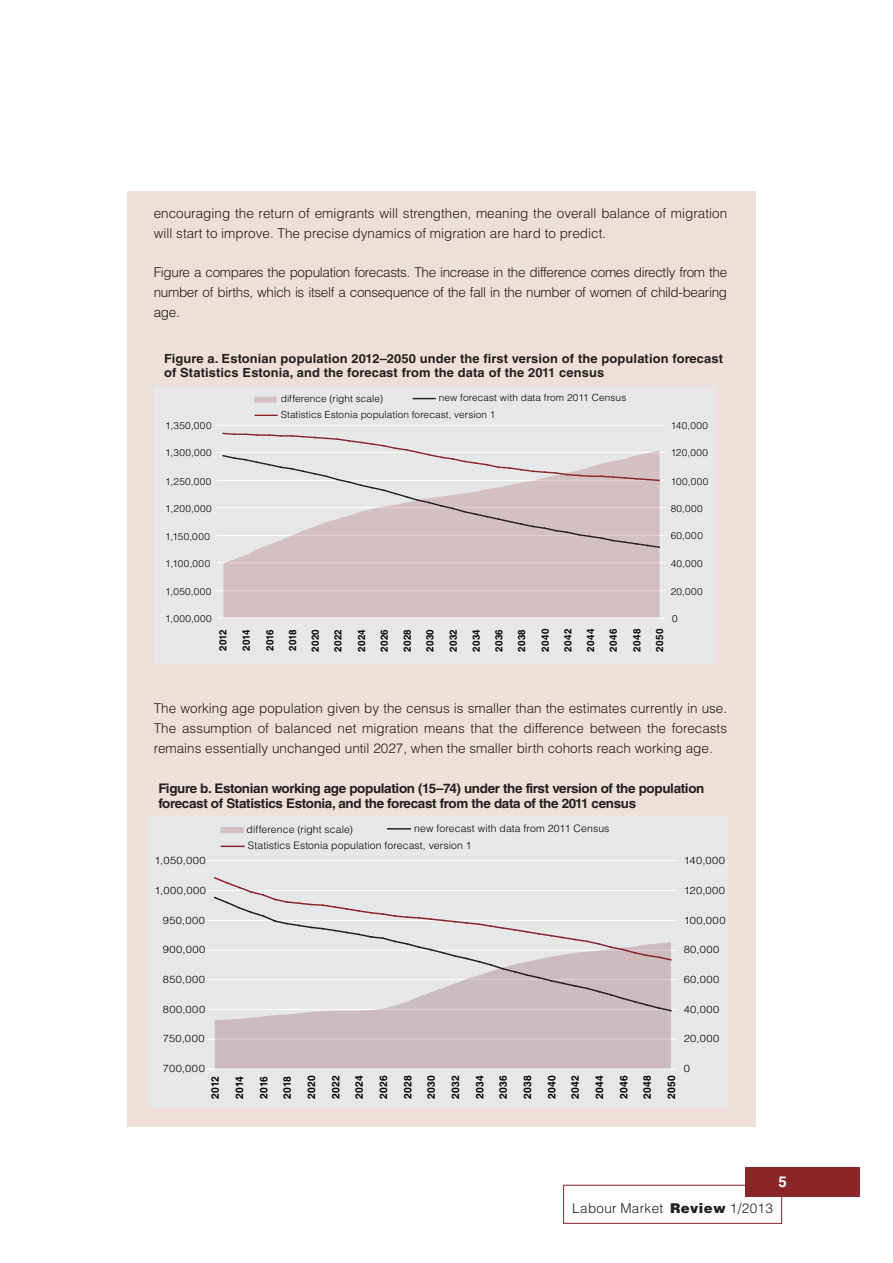
<style>
.page{position:relative;width:893px;height:1263px;background:#fff}
.page>*{position:absolute;margin:0;border:0;box-sizing:border-box;transform-origin:0 0}
.t1{font:700 15px "Helvetica LT Std";color:#fff}
.t2{font:300 13.5px/19.8px "Helvetica LT Std";color:#231f20;text-align:justify}
.t3{font:300 13.5px "Helvetica LT Std";letter-spacing:.025em;color:#231f20}
.t4{font:700 13.2px/14.7px "Helvetica LT Std";letter-spacing:-.025em;color:#231f20}
.t5{font:700 12.6px/14px "Helvetica LT Std";letter-spacing:.01em;color:#231f20}
.t6{font:700 10.5px "Helvetica LT Std";letter-spacing:.03em;color:#050504}
.t7{font:300 10.2px "Helvetica LT Std";letter-spacing:.015em;color:#050504;scale:1.09 1}
.t8{font:300 10.2px/17.5px "Helvetica LT Std";letter-spacing:.015em;color:#050504}
.t9{font:700 10.05px "Helvetica LT Std";letter-spacing:.03em;color:#050504}
.t10{font:300 9.75px/16.6px "Helvetica LT Std";letter-spacing:.015em;color:#050504}
.s1{font-weight:900}
</style>
<div class="page">
<div style="left:745px;top:1167px;width:114px;height:30px;background:#8a2528"></div>
<div style="left:128px;top:191px;width:628px;height:936px;background:#eee0d9"></div>
<div style="left:154px;top:386px;width:561px;height:278px;background:#e6e7e9"></div>
<hr style="left:217px;top:590px;width:448px;height:1px;background:#fff">
<hr style="left:217px;top:562px;width:448px;height:1px;background:#fff">
<hr style="left:217px;top:535px;width:448px;height:1px;background:#fff">
<hr style="left:217px;top:507px;width:448px;height:1px;background:#fff">
<hr style="left:217px;top:480px;width:448px;height:1px;background:#fff">
<hr style="left:217px;top:452px;width:448px;height:1px;background:#fff">
<hr style="left:217px;top:425px;width:448px;height:1px;background:#fff">
<div style="left:223px;top:549px;width:437px;height:69px;background:#d3c0c3"></div>
<hr style="left:217px;top:618px;width:448px;height:1px;background:#fff">
<svg style="left:222px;top:432px;width:438px;height:117px"></svg>
<div style="left:255px;top:397px;width:21px;height:5px;background:#d3c0c3"></div>
<svg style="left:413px;top:398px;width:22px;height:1px"></svg>
<svg style="left:255px;top:415px;width:22px;height:1px"></svg>
<div style="left:148px;top:816px;width:580px;height:291px;background:#e6e7e9"></div>
<hr style="left:209px;top:1039px;width:468px;height:1px;background:#fff">
<hr style="left:209px;top:1009px;width:468px;height:1px;background:#fff">
<hr style="left:209px;top:979px;width:468px;height:1px;background:#fff">
<hr style="left:209px;top:950px;width:468px;height:1px;background:#fff">
<hr style="left:209px;top:920px;width:468px;height:1px;background:#fff">
<hr style="left:209px;top:890px;width:468px;height:1px;background:#fff">
<hr style="left:209px;top:860px;width:468px;height:1px;background:#fff">
<div style="left:215px;top:1012px;width:456px;height:57px;background:#ccbcc0"></div>
<hr style="left:209px;top:1069px;width:468px;height:1px;background:#fff">
<svg style="left:205px;top:877px;width:467px;height:135px"></svg>
<hr style="left:221px;top:828px;width:22px;height:4px;background:#d3c0c3">
<svg style="left:388px;top:828px;width:22px;height:1px"></svg>
<hr style="left:221px;top:845px;width:23px;height:2px;background:#8a2528">
<p class="t2" style="left:154px;top:203px;width:575px">encouraging the return of emigrants will strengthen, meaning the overall balance of migration will start to improve. The precise dynamics of migration are hard to predict.</p>
<p class="t2" style="left:154px;top:263px;width:575px">Figure a compares the population forecasts. The increase in the difference comes directly from the number of births, which is itself a consequence of the fall in the number of women of child-bearing age.</p>
<p class="t5" style="left:164px;top:351px;width:561px">Figure a. Estonian population 2012–2050 under the first version of the population forecast of Statistics Estonia, and the forecast from the data of the 2011 census</p>
<p class="t10" style="left:281px;top:389px;width:347px;text-indent:158px">new forecast with data from 2011 Census<br>Statistics Estonia population forecast, version 1</p>
<p class="t10" style="left:281px;top:390px;width:104px">difference (right scale)</p>
<p class="t10" style="left:165px;top:417px;width:48px">1,350,000</p>
<p class="t10" style="left:671px;top:417px;width:39px">140,000</p>
<p class="t10" style="left:671px;top:444px;width:39px">120,000</p>
<p class="t10" style="left:671px;top:473px;width:39px">100,000</p>
<p class="t10" style="left:671px;top:500px;width:34px">80,000</p>
<p class="t10" style="left:671px;top:527px;width:34px">60,000</p>
<p class="t10" style="left:671px;top:555px;width:34px">40,000</p>
<p class="t10" style="left:671px;top:583px;width:34px">20,000</p>
<p class="t10" style="left:672px;top:610px;width:7px">0</p>
<p class="t9" style="left:217px;top:651px;width:23px;rotate:-90deg">2012</p>
<p class="t9" style="left:240px;top:651px;width:23px;rotate:-90deg">2014</p>
<p class="t9" style="left:264px;top:651px;width:24px;rotate:-90deg">2016</p>
<p class="t9" style="left:286px;top:651px;width:23px;rotate:-90deg">2018</p>
<p class="t9" style="left:309px;top:652px;width:24px;rotate:-90deg">2020</p>
<p class="t9" style="left:332px;top:652px;width:24px;rotate:-90deg">2022</p>
<p class="t9" style="left:356px;top:652px;width:24px;rotate:-90deg">2024</p>
<p class="t9" style="left:378px;top:652px;width:24px;rotate:-90deg">2026</p>
<p class="t9" style="left:401px;top:652px;width:24px;rotate:-90deg">2028</p>
<p class="t9" style="left:424px;top:652px;width:24px;rotate:-90deg">2030</p>
<p class="t9" style="left:447px;top:652px;width:24px;rotate:-90deg">2032</p>
<p class="t9" style="left:470px;top:652px;width:24px;rotate:-90deg">2034</p>
<p class="t9" style="left:493px;top:652px;width:24px;rotate:-90deg">2036</p>
<p class="t9" style="left:516px;top:652px;width:24px;rotate:-90deg">2038</p>
<p class="t9" style="left:539px;top:652px;width:24px;rotate:-90deg">2040</p>
<p class="t9" style="left:562px;top:652px;width:24px;rotate:-90deg">2042</p>
<p class="t9" style="left:585px;top:652px;width:24px;rotate:-90deg">2044</p>
<p class="t9" style="left:607px;top:652px;width:24px;rotate:-90deg">2046</p>
<p class="t9" style="left:631px;top:652px;width:24px;rotate:-90deg">2048</p>
<p class="t9" style="left:654px;top:652px;width:24px;rotate:-90deg">2050</p>
<p class="t10" style="left:165px;top:444px;width:48px">1,300,000</p>
<p class="t10" style="left:165px;top:473px;width:48px">1,250,000</p>
<p class="t10" style="left:165px;top:500px;width:48px">1,200,000</p>
<p class="t10" style="left:165px;top:528px;width:46px">1,150,000</p>
<p class="t10" style="left:165px;top:555px;width:46px">1,100,000</p>
<p class="t10" style="left:165px;top:583px;width:48px">1,050,000</p>
<p class="t10" style="left:165px;top:610px;width:48px">1,000,000</p>
<p class="t2" style="left:154px;top:698px;width:575px">The working age population given by the census is smaller than the estimates currently in use.<br>The assumption of balanced net migration means that the difference between the forecasts remains essentially unchanged until 2027, when the smaller birth cohorts reach working age.</p>
<p class="t4" style="left:158px;top:781px;width:547px">Figure b. Estonian working age population (15–74) under the first version of the population forecast of Statistics Estonia, and the forecast from the data of the 2011 census</p>
<p class="t8" style="left:248px;top:819px;width:363px;text-indent:166px">new forecast with data from 2011 Census<br>Statistics Estonia population forecast, version 1</p>
<p class="t8" style="left:247px;top:820px;width:108px">difference (right scale)</p>
<p class="t7" style="left:154px;top:854px;width:48px">1,050,000</p>
<p class="t7" style="left:684px;top:854px;width:40px">140,000</p>
<p class="t7" style="left:154px;top:884px;width:49px">1,000,000</p>
<p class="t7" style="left:684px;top:884px;width:40px">120,000</p>
<p class="t7" style="left:163px;top:913px;width:40px">950,000</p>
<p class="t7" style="left:684px;top:913px;width:40px">100,000</p>
<p class="t7" style="left:163px;top:943px;width:41px">900,000</p>
<p class="t7" style="left:684px;top:943px;width:34px">80,000</p>
<p class="t7" style="left:163px;top:973px;width:40px">850,000</p>
<p class="t7" style="left:684px;top:973px;width:34px">60,000</p>
<p class="t7" style="left:163px;top:1002px;width:40px">800,000</p>
<p class="t7" style="left:684px;top:1002px;width:34px">40,000</p>
<p class="t7" style="left:163px;top:1032px;width:40px">750,000</p>
<p class="t7" style="left:684px;top:1032px;width:34px">20,000</p>
<p class="t7" style="left:163px;top:1062px;width:40px">700,000</p>
<p class="t6" style="left:209px;top:1099px;width:24px;rotate:-90deg">2012</p>
<p class="t6" style="left:233px;top:1099px;width:24px;rotate:-90deg">2014</p>
<p class="t6" style="left:257px;top:1099px;width:25px;rotate:-90deg">2016</p>
<p class="t6" style="left:281px;top:1099px;width:24px;rotate:-90deg">2018</p>
<p class="t6" style="left:305px;top:1099px;width:25px;rotate:-90deg">2020</p>
<p class="t6" style="left:329px;top:1099px;width:25px;rotate:-90deg">2022</p>
<p class="t6" style="left:353px;top:1099px;width:25px;rotate:-90deg">2024</p>
<p class="t6" style="left:377px;top:1099px;width:25px;rotate:-90deg">2026</p>
<p class="t6" style="left:401px;top:1099px;width:25px;rotate:-90deg">2028</p>
<p class="t6" style="left:425px;top:1099px;width:25px;rotate:-90deg">2030</p>
<p class="t6" style="left:449px;top:1099px;width:25px;rotate:-90deg">2032</p>
<p class="t6" style="left:473px;top:1099px;width:25px;rotate:-90deg">2034</p>
<p class="t6" style="left:497px;top:1099px;width:25px;rotate:-90deg">2036</p>
<p class="t6" style="left:521px;top:1099px;width:25px;rotate:-90deg">2038</p>
<p class="t6" style="left:545px;top:1099px;width:25px;rotate:-90deg">2040</p>
<p class="t6" style="left:569px;top:1099px;width:25px;rotate:-90deg">2042</p>
<p class="t6" style="left:593px;top:1099px;width:25px;rotate:-90deg">2044</p>
<p class="t6" style="left:617px;top:1099px;width:25px;rotate:-90deg">2046</p>
<p class="t6" style="left:641px;top:1099px;width:25px;rotate:-90deg">2048</p>
<p class="t6" style="left:665px;top:1099px;width:25px;rotate:-90deg">2050</p>
<p class="t7" style="left:684px;top:1062px;width:7px">0</p>
<p class="t1" style="left:779px;top:1173px;width:10px">5</p>
<p class="t3" style="left:572px;top:1200px;width:202px">Labour Market <span class="s1">Review</span> 1/2013</p>
</div>
